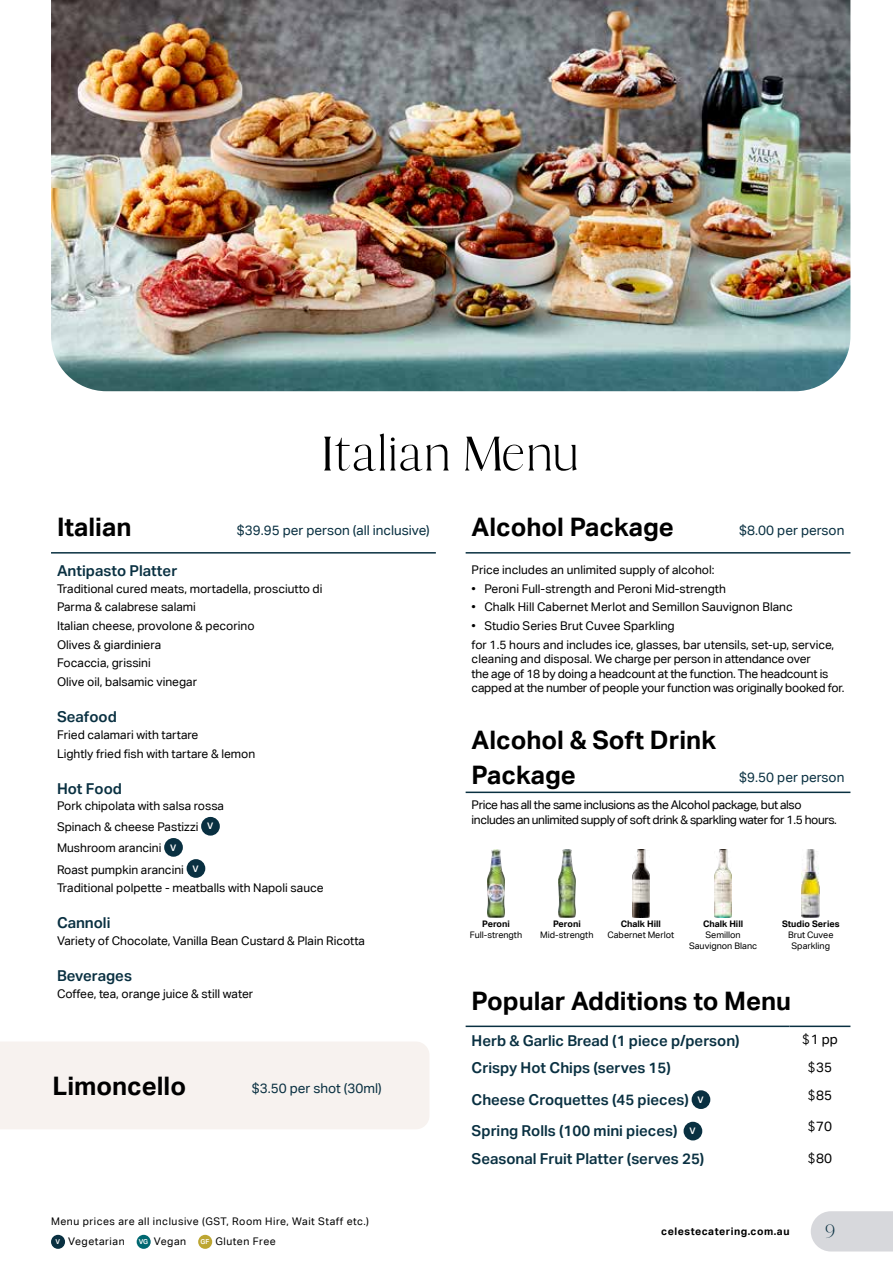
<style>
.page{position:relative;width:893px;height:1263px;background:#fff}
.page>*{position:absolute;margin:0;border:0;box-sizing:border-box;transform-origin:0 0}
.t1{font:52.5px "Thomas Mag";color:#000}
.t2{font:700 25.5px/34.8px "Aktiv Grotesk";color:#000}
.t3{font:19.5px "Thomas Mag";color:#093041}
.t4{font:600 15px "Aktiv Grotesk";color:#093041}
.t5{font:13.5px "Aktiv Grotesk";color:#093041}
.t6{font:13.5px "Aktiv Grotesk";color:#000}
.t7{font:12px/18.6px "Aktiv Grotesk";color:#000}
.t8{font:12px/14.4px "Aktiv Grotesk";letter-spacing:-.02em;color:#000}
.t9{font:12px/14.4px "Aktiv Grotesk";letter-spacing:-.03em;color:#000}
.t10{font:10.5px/19.5px "Aktiv Grotesk";letter-spacing:.05em;color:#000}
.t11{font:700 10.5px "Aktiv Grotesk";letter-spacing:.05em;color:#000}
.t12{font:9px/10.8px "Aktiv Grotesk";color:#000;text-align:center}
.t13{font:700 9px "Aktiv Grotesk";color:#000}
.s1{font-weight:600;font-size:6.75px;color:#fff}
.s2{font-family:"Gilroy"}
.s3{font-size:9px;color:#fff}
</style>
<div class="page">
<svg style="left:811px;top:1211px;width:82px;height:40px;background:#d9dadd"></svg>
<div style="left:51px;top:1235px;width:14px;height:14px;background:#093041;border-radius:50%"></div>
<div style="left:137px;top:1235px;width:14px;height:14px;background:#006871;border-radius:50%"></div>
<div style="left:198px;top:1235px;width:14px;height:14px;background:#bda632;border-radius:50%"></div>
<hr style="left:51px;top:552px;width:385px;height:2px;background:#093041">
<div style="left:201px;top:817px;width:19px;height:19px;background:#093041;border-radius:50%"></div>
<div style="left:164px;top:838px;width:19px;height:19px;background:#093041;border-radius:50%"></div>
<div style="left:187px;top:859px;width:18px;height:19px;background:#093041;border-radius:50%"></div>
<hr style="left:466px;top:552px;width:384px;height:2px;background:#093041">
<img style="left:51px;top:0;width:799px;height:391px">
<div style="left:0;top:1042px;width:429px;height:87px;background:#f7f2ef"></div>
<hr style="left:466px;top:791px;width:384px;height:2px;background:#093041">
<hr style="left:466px;top:1025px;width:323px;height:2px;background:#093041">
<hr style="left:789px;top:1025px;width:61px;height:2px;background:#093041">
<div style="left:692px;top:1090px;width:18px;height:19px;background:#093041;border-radius:50%"></div>
<div style="left:684px;top:1122px;width:18px;height:18px;background:#093041;border-radius:50%"></div>
<img style="left:487px;top:850px;width:18px;height:68px">
<img style="left:558px;top:850px;width:18px;height:68px">
<img style="left:632px;top:850px;width:17px;height:68px">
<img style="left:802px;top:850px;width:18px;height:68px">
<img style="left:715px;top:850px;width:16px;height:68px">
<h1 class="t1" style="left:322px;top:424px;width:258px">Italian Menu</h1>
<h2 class="t2" style="left:57px;top:509px;width:76px">Italian</h2>
<p class="t5" style="left:237px;top:522px;width:195px">$39.95 per person (all inclusive)</p>
<p class="t4" style="left:57px;top:562px;width:122px">Antipasto Platter</p>
<p class="t7" style="left:57px;top:579px;width:267px">Traditional cured meats, mortadella, prosciutto di<br>Parma &amp; calabrese salami<br>Italian cheese, provolone &amp; pecorino<br>Olives &amp; giardiniera<br>Focaccia, grissini<br>Olive oil, balsamic vinegar</p>
<p class="t4" style="left:57px;top:708px;width:61px">Seafood</p>
<p class="t7" style="left:57px;top:725px;width:200px">Fried calamari with tartare<br>Lightly fried fish with tartare &amp; lemon</p>
<p class="t4" style="left:57px;top:780px;width:67px">Hot Food</p>
<p class="t7" style="left:57px;top:795px;width:169px;line-height:21.1px">Pork chipolata with salsa rossa<br>Spinach &amp; cheese Pastizzi <sup>V<br></sup>Mushroom arancini <sup>V<br></sup>Roast pumpkin arancini <sup>V</sup></p>
<p class="t7" style="left:57px;top:878px;width:268px">Traditional polpette - meatballs with Napoli sauce</p>
<p class="t4" style="left:57px;top:914px;width:55px">Cannoli</p>
<p class="t7" style="left:57px;top:931px;width:310px">Variety of Chocolate, Vanilla Bean Custard &amp; Plain Ricotta</p>
<p class="t4" style="left:57px;top:967px;width:76px">Beverages</p>
<p class="t7" style="left:57px;top:984px;width:198px">Coffee, tea, orange juice &amp; still water</p>
<h2 class="t2" style="left:52px;top:1067px;width:135px">Limoncello</h2>
<p class="t5" style="left:252px;top:1080px;width:131px">$3.50 per shot (30ml)</p>
<p class="t10" style="left:55px;top:1211px;width:315px;text-indent:-4px">Menu prices are all inclusive (GST, Room Hire, Wait Staff etc.)<br><span class="s1">V</span> Vegetarian</p>
<p class="t10" style="left:139px;top:1231px;width:49px"><span class="s1">VG</span> Vegan</p>
<p class="t10" style="left:200px;top:1231px;width:77px"><span class="s1">GF</span> Gluten Free</p>
<h2 class="t2" style="left:472px;top:509px;width:204px">Alcohol Package</h2>
<p class="t5" style="left:739px;top:522px;width:107px">$8.00 per person</p>
<p class="t7" style="left:472px;top:560px;width:244px">Price includes an unlimited supply of alcohol:</p>
<p class="t7" style="left:472px;top:579px;width:256px">• Peroni Full-strength and Peroni Mid-strength</p>
<p class="t7" style="left:472px;top:598px;width:323px">• Chalk Hill Cabernet Merlot and Semillon Sauvignon Blanc</p>
<p class="t7" style="left:472px;top:616px;width:364px">• Studio Series Brut Cuvee Sparkling<br>for 1.5 hours and includes ice, glasses, bar utensils, set-up, service,</p>
<p class="t8" style="left:472px;top:652px;width:374px">cleaning and disposal. We charge per person in attendance over<br>the age of 18 by doing a headcount at the function. The headcount is capped at the number of people your function was originally booked for.</p>
<h2 class="t2" style="left:472px;top:722px;width:246px">Alcohol &amp; Soft Drink<br>Package</h2>
<p class="t5" style="left:739px;top:770px;width:107px">$9.50 per person</p>
<p class="t9" style="left:472px;top:798px;width:367px">Price has all the same inclusions as the Alcohol package, but also includes an unlimited supply of soft drink &amp; sparkling water for 1.5 hours.</p>
<p class="t13" style="left:482px;top:918px;width:29px">Peroni</p>
<p class="t12" style="left:470px;top:929px;width:54px">Full-strength</p>
<p class="t13" style="left:553px;top:918px;width:29px">Peroni</p>
<p class="t12" style="left:540px;top:929px;width:55px">Mid-strength</p>
<p class="t13" style="left:621px;top:918px;width:42px">Chalk Hill</p>
<p class="t12" style="left:607px;top:929px;width:68px">Cabernet Merlot</p>
<p class="t13" style="left:703px;top:918px;width:42px">Chalk Hill</p>
<p class="t12" style="left:689px;top:929px;width:70px">Semillon<br>Sauvignon Blanc</p>
<p class="t13" style="left:782px;top:918px;width:59px">Studio Series</p>
<p class="t12" style="left:788px;top:929px;width:47px">Brut Cuvee<br>Sparkling</p>
<h2 class="t2" style="left:472px;top:983px;width:321px">Popular Additions to Menu</h2>
<p class="t4" style="left:472px;top:1031px;width:270px">Herb &amp; Garlic Bread (1 piece p/person)</p>
<p class="t6" style="left:802px;top:1032px;width:37px"><span class="s2">$</span>1 pp</p>
<p class="t4" style="left:472px;top:1059px;width:201px">Crispy Hot Chips (serves 15)</p>
<p class="t6" style="left:808px;top:1059px;width:26px"><span class="s2">$</span>35</p>
<p class="t4" style="left:472px;top:1091px;width:234px">Cheese Croquettes (45 pieces) <span class="s3">V</span></p>
<p class="t6" style="left:808px;top:1087px;width:26px"><span class="s2">$</span>85</p>
<p class="t4" style="left:472px;top:1122px;width:226px">Spring Rolls (100 mini pieces) <span class="s3">V</span></p>
<p class="t6" style="left:808px;top:1119px;width:26px"><span class="s2">$</span>70</p>
<p class="t4" style="left:472px;top:1150px;width:234px">Seasonal Fruit Platter (serves 25)</p>
<p class="t6" style="left:808px;top:1150px;width:26px"><span class="s2">$</span>80</p>
<p class="t11" style="left:661px;top:1224px;width:130px">celestecatering.com.au</p>
<h3 class="t3" style="left:825px;top:1217px;width:12px">9</h3>
</div>
